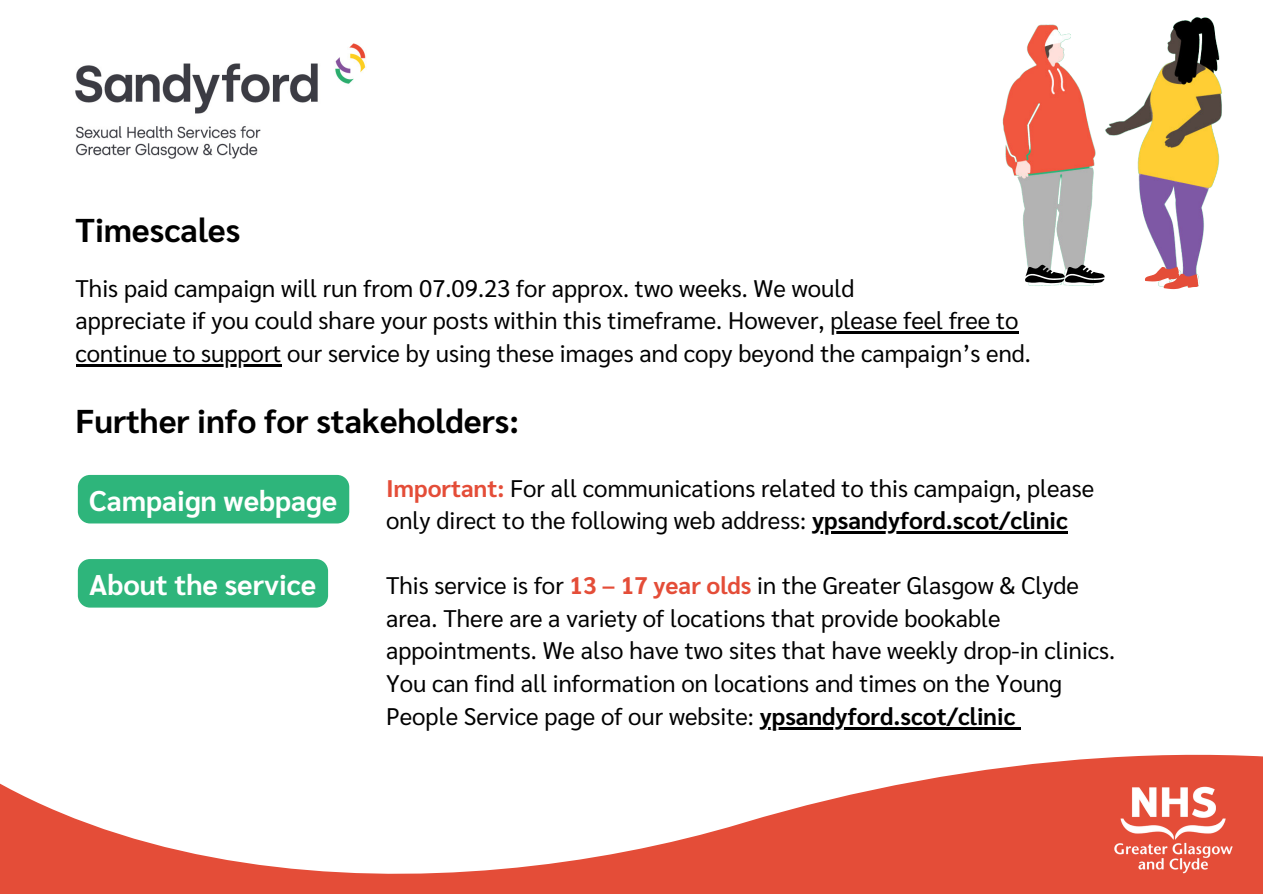
<style>
.page{position:relative;width:1263px;height:894px;background:#fff}
.page>*{position:absolute;margin:0;border:0;box-sizing:border-box;transform-origin:0 0}
.t1{font:700 33px "Sarabun";color:#000}
.t2{font:700 28.5px "Sarabun";color:#fff}
.t3{font:24px/32.5px "Sarabun";color:#000}
.s1{font-weight:700;color:#e44d38}
.s2{font-weight:700}
</style>
<div class="page">
<img style="left:75px;top:43px;width:291px;height:116px">
<svg style="left:0;top:495px;width:1263px;height:398px"></svg>
<img style="left:1107px;top:777px;width:133px;height:104px">
<hr style="left:830px;top:331px;width:188px;height:2px;background:#000">
<hr style="left:76px;top:364px;width:205px;height:2px;background:#000">
<div style="left:78px;top:475px;width:271px;height:48px;background:#2eb57b"></div>
<hr style="left:812px;top:531px;width:256px;height:2px;background:#000">
<div style="left:78px;top:559px;width:250px;height:48px;background:#2eb57b"></div>
<hr style="left:760px;top:726px;width:255px;height:3px;background:#000">
<svg style="left:1015px;top:726px;width:6px;height:3px"></svg>
<img style="left:1002px;top:17px;width:220px;height:269px">
<svg style="left:1025px;top:264px;width:79px;height:19px"></svg>
<svg style="left:1143px;top:264px;width:56px;height:26px"></svg>
<p class="t1" style="left:76px;top:207px;width:166px">Timescales</p>
<p class="t3" style="left:76px;top:270px;width:780px">This paid campaign will run from 07.09.23 for approx. two weeks. We would</p>
<p class="t3" style="left:76px;top:303px;width:957px">appreciate if you could share your posts within this timeframe. However, please feel free to continue to support our service by using these images and copy beyond the campaign’s end.</p>
<p class="t1" style="left:76px;top:397px;width:445px">Further info for stakeholders:</p>
<p class="t2" style="left:89px;top:480px;width:250px">Campaign webpage</p>
<p class="t3" style="left:386px;top:470px;width:710px"><span class="s1">Important:</span> For all communications related to this campaign, please only direct to the following web address: <span class="s2">ypsandyford.scot/clinic</span></p>
<p class="t2" style="left:89px;top:564px;width:229px">About the service</p>
<p class="t3" style="left:386px;top:567px;width:731px">This service is for <span class="s1">13 – 17 year olds</span> in the Greater Glasgow &amp; Clyde area. There are a variety of locations that provide bookable appointments. We also have two sites that have weekly drop-in clinics.<br>You can find all information on locations and times on the Young People Service page of our website: <span class="s2">ypsandyford.scot/clinic</span></p>
</div>
